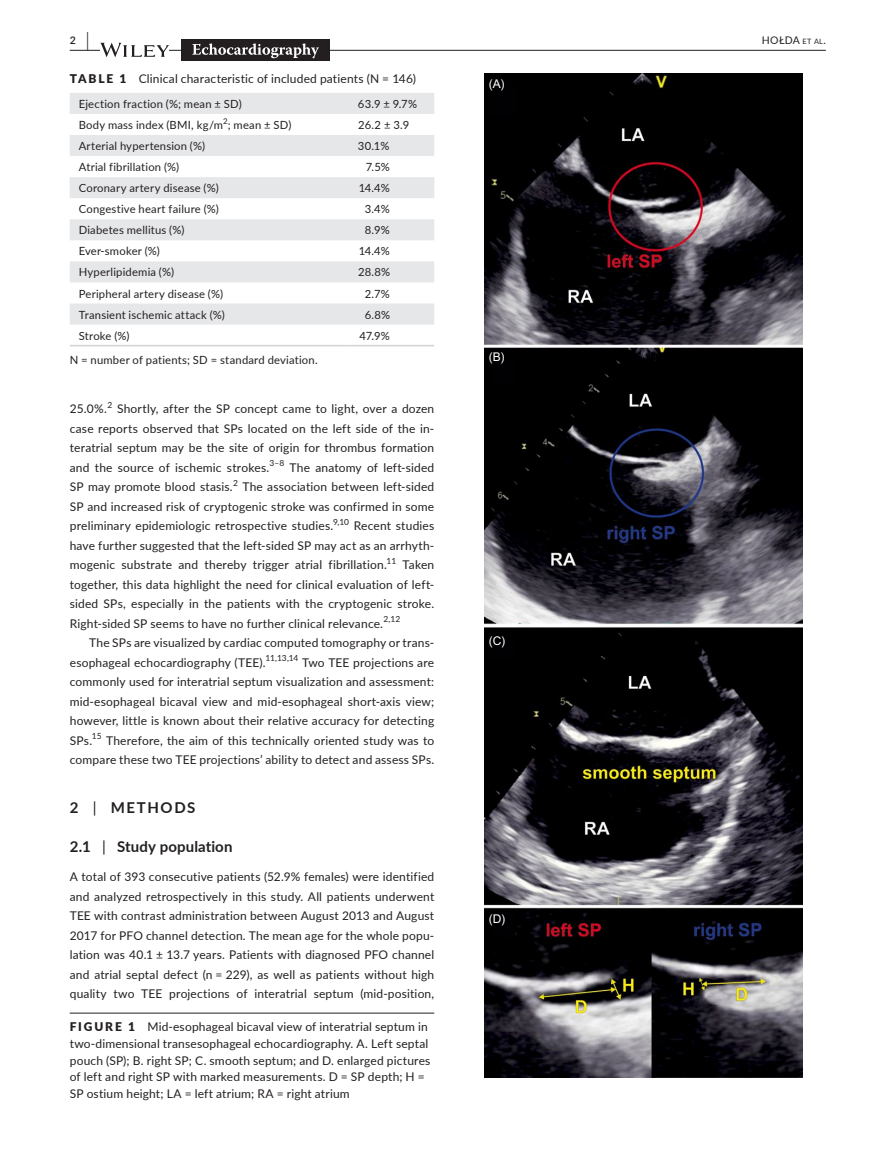
<style>
.page{position:relative;width:893px;height:1174px;background:#fff}
.page>*{position:absolute;margin:0;border:0;box-sizing:border-box;transform-origin:0 0}
.t1{font:700 15px "Lato";letter-spacing:.01em;color:#231f20}
.t2{font:700 15px "Lato";letter-spacing:.11em;color:#231f20}
.t3{font:12px/19.5px "Lato";letter-spacing:.015em;color:#231f20;text-align:justify}
.t4{font:12px "Arial";color:#fff}
.t5{font:11.25px "Lato";letter-spacing:.02em;color:#231f20}
.t6{font:10.5px "Lato";letter-spacing:.02em;color:#231f20}
.t7{font:600 10.5px "Lato";color:#231f20}
.t8{font:8.4px "Lato";letter-spacing:-.01em;color:#231f20}
.t9{font:7.8px "Lato";color:#231f20}
.s1{font-size:19.5px}
.s2{font-size:7.35px}
.s3{font-weight:900}
.s4{font-weight:400}
</style>
<div class="page">
<hr style="left:70px;top:50px;width:756px;height:1px;background:#231f20">
<svg style="left:100px;top:43px;width:69px;height:14px"></svg>
<div style="left:181px;top:40px;width:149px;height:21px;background:#231f20"></div>
<svg style="left:192px;top:43px;width:127px;height:15px"></svg>
<svg style="left:70px;top:93px;width:364px;height:231px;fill:#e6e7e9"></svg>
<hr style="left:70px;top:345px;width:276px;height:1px;background:#d1d2d4">
<hr style="left:346px;top:345px;width:88px;height:1px;background:#d1d2d4">
<hr style="left:70px;top:1012px;width:364px;height:1px;background:#231f20">
<img style="left:485px;top:73px;width:318px;height:1004px">
<p class="t7" style="left:70px;top:33px;width:21px">2 <span class="s1">|</span></p>
<p class="t6" style="left:762px;top:33px;width:65px">HOŁDA <span class="s2">et al</span>.</p>
<p class="t3" style="left:70px;top:68px;width:348px"><span class="s3">TABLE 1</span> Clinical characteristic of included patients (N = 146)</p>
<p class="t5" style="left:79px;top:96px;width:165px">Ejection fraction (%; mean ± SD)</p>
<p class="t5" style="left:358px;top:96px;width:61px">63.9 ± 9.7%</p>
<p class="t5" style="left:79px;top:117px;width:214px">Body mass index (BMI, kg/m ; mean ± SD)</p>
<p class="t9" style="left:223px;top:115px;width:6px">2</p>
<p class="t5" style="left:358px;top:117px;width:52px">26.2 ± 3.9</p>
<p class="t5" style="left:79px;top:138px;width:128px">Arterial hypertension (%)</p>
<p class="t5" style="left:358px;top:138px;width:33px">30.1%</p>
<p class="t5" style="left:79px;top:159px;width:102px">Atrial fibrillation (%)</p>
<p class="t5" style="left:366px;top:159px;width:26px">7.5%</p>
<p class="t5" style="left:79px;top:180px;width:142px">Coronary artery disease (%)</p>
<p class="t5" style="left:359px;top:180px;width:33px">14.4%</p>
<p class="t5" style="left:79px;top:201px;width:142px">Congestive heart failure (%)</p>
<p class="t5" style="left:365px;top:201px;width:27px">3.4%</p>
<p class="t5" style="left:79px;top:222px;width:107px">Diabetes mellitus (%)</p>
<p class="t5" style="left:365px;top:222px;width:27px">8.9%</p>
<p class="t5" style="left:79px;top:243px;width:83px">Ever-smoker (%)</p>
<p class="t5" style="left:359px;top:243px;width:33px">14.4%</p>
<p class="t5" style="left:79px;top:264px;width:97px">Hyperlipidemia (%)</p>
<p class="t5" style="left:358px;top:264px;width:34px">28.8%</p>
<p class="t5" style="left:79px;top:285px;width:146px">Peripheral artery disease (%)</p>
<p class="t5" style="left:365px;top:285px;width:27px">2.7%</p>
<p class="t5" style="left:79px;top:306px;width:148px">Transient ischemic attack (%)</p>
<p class="t5" style="left:365px;top:306px;width:27px">6.8%</p>
<p class="t5" style="left:79px;top:327px;width:52px">Stroke (%)</p>
<p class="t5" style="left:360px;top:327px;width:32px">47.9%</p>
<p class="t5" style="left:70px;top:352px;width:249px">N = number of patients; SD = standard deviation.</p>
<p class="t3" style="left:70px;top:398px;width:39px">25.0%.</p>
<p class="t8" style="left:107px;top:399px;width:6px">2</p>
<p class="t3" style="left:70px;top:398px;width:366px;text-indent:47px">Shortly, after the SP concept came to light, over a dozen case reports observed that SPs located on the left side of the in&shy;teratrial septum may be the site of origin for thrombus formation and the source of ischemic strokes.</p>
<p class="t8" style="left:270px;top:457px;width:16px">3–8</p>
<p class="t3" style="left:290px;top:457px;width:146px">The anatomy of left-sided</p>
<p class="t3" style="left:70px;top:476px;width:164px">SP may promote blood stasis.</p>
<p class="t8" style="left:233px;top:477px;width:6px">2</p>
<p class="t3" style="left:70px;top:476px;width:366px;text-indent:173px">The association between left-sided SP and increased risk of cryptogenic stroke was confirmed in some preliminary epidemiologic retrospective studies.</p>
<p class="t8" style="left:333px;top:516px;width:17px">9,10</p>
<p class="t3" style="left:70px;top:515px;width:366px;text-indent:284px">Recent studies have further suggested that the left-sided SP may act as an arrhyth&shy;mogenic substrate and thereby trigger atrial fibrillation.</p>
<p class="t8" style="left:387px;top:555px;width:11px">11</p>
<p class="t3" style="left:70px;top:554px;width:366px;text-indent:333px">Taken together, this data highlight the need for clinical evaluation of left&shy;sided SPs, especially in the patients with the cryptogenic stroke.<br>Right-sided SP seems to have no further clinical relevance.</p>
<p class="t8" style="left:383px;top:613px;width:18px">2,12</p>
<p class="t3" style="left:70px;top:632px;width:366px;text-indent:20px">The SPs are visualized by cardiac computed tomography or trans&shy;esophageal echocardiography (TEE).</p>
<p class="t8" style="left:265px;top:652px;width:35px">11,13,14</p>
<p class="t3" style="left:70px;top:652px;width:366px;text-indent:232px">Two TEE projections are commonly used for interatrial septum visualization and assessment: mid-esophageal bicaval view and mid-esophageal short-axis view; however, little is known about their relative accuracy for detecting SPs.</p>
<p class="t8" style="left:92px;top:730px;width:11px">15</p>
<p class="t3" style="left:70px;top:730px;width:366px;text-align:right">Therefore, the aim of this technically oriented study was to compare these two TEE projections’ ability to detect and assess SPs.</p>
<p class="t2" style="left:70px;top:796px;width:127px">2 <span class="s4">|</span> METHODS</p>
<p class="t1" style="left:70px;top:835px;width:164px">2.1 <span class="s4">|</span> Study population</p>
<p class="t3" style="left:70px;top:866px;width:366px">A total of 393 consecutive patients (52.9% females) were identified and analyzed retrospectively in this study. All patients underwent TEE with contrast administration between August 2013 and August 2017 for PFO channel detection. The mean age for the whole popu&shy;lation was 40.1 ± 13.7 years. Patients with diagnosed PFO channel and atrial septal defect (n = 229), as well as patients without high quality two TEE projections of interatrial septum (mid-position,</p>
<p class="t3" style="left:70px;top:1018px;width:362px;line-height:16.5px;text-align:left"><span class="s3">FIGURE 1</span> Mid-esophageal bicaval view of interatrial septum in two-dimensional transesophageal echocardiography. A. Left septal pouch (SP); B. right SP; C. smooth septum; and D. enlarged pictures of left and right SP with marked measurements. D = SP depth; H = SP ostium height; LA = left atrium; RA = right atrium</p>
<p class="t4" style="left:489px;top:75px;width:17px">(A)</p>
<p class="t4" style="left:489px;top:349px;width:17px">(B)</p>
<p class="t4" style="left:489px;top:632px;width:18px">(C)</p>
<p class="t4" style="left:489px;top:910px;width:18px">(D)</p>
</div>
